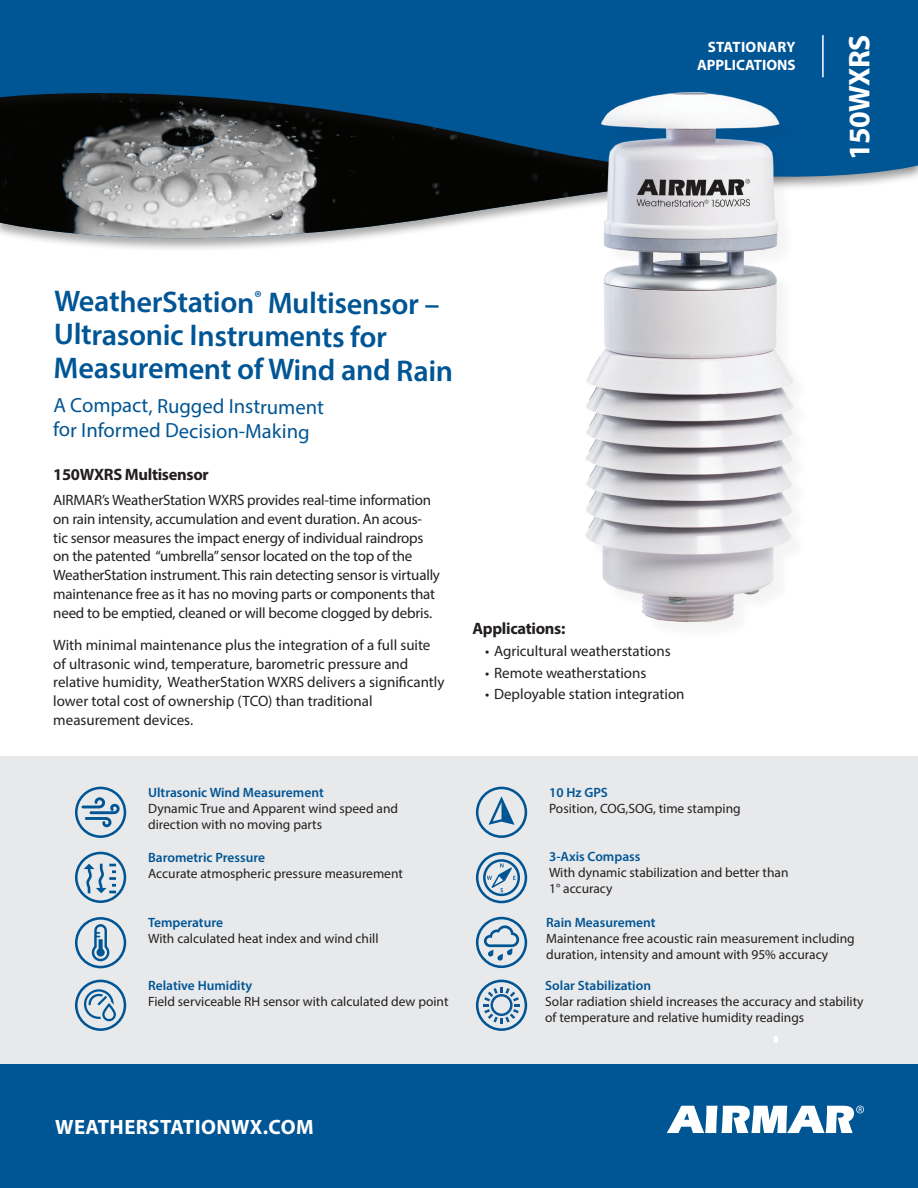
<style>
.page{position:relative;width:918px;height:1188px;background:#fff}
.page>*{position:absolute;margin:0;border:0;box-sizing:border-box;transform-origin:0 0}
.t1{font:600 30.15px/33.3px "Myriad Pro";letter-spacing:-.02em;color:#005595}
.t2{font:700 30px "Myriad Pro";letter-spacing:-.02em;color:#fff}
.t3{font:700 20.85px "Myriad Pro";letter-spacing:.02em;color:#fff}
.t4{font:20.55px/24.8px "Myriad Pro";color:#005595}
.t5{font:700 16.5px "Myriad Pro";letter-spacing:-.02em;color:#231f20}
.t6{font:15px/18.8px "Myriad Pro";letter-spacing:-.015em;color:#231f20}
.t7{font:700 15px/18px "Myriad Pro";color:#fff;text-align:right}
.t8{font:13.5px/16.2px "Myriad Pro";color:#231f20}
.t9{font:600 13.5px "Myriad Pro";color:#005595}
</style>
<div class="page">
<svg style="left:40px;top:240px;width:302px;height:9px"></svg>
<img style="left:0;top:203px;width:571px;height:37px">
<svg style="left:0;top:0;width:918px;height:203px;background:#174e78"></svg>
<div style="left:0;top:756px;width:918px;height:309px;background:#e8e9ea"></div>
<hr style="left:822px;top:35px;width:2px;height:42px;background:#fff">
<svg style="left:75px;top:787px;width:51px;height:51px"></svg>
<svg style="left:75px;top:852px;width:51px;height:51px"></svg>
<svg style="left:75px;top:917px;width:51px;height:51px"></svg>
<svg style="left:75px;top:980px;width:51px;height:51px"></svg>
<svg style="left:476px;top:787px;width:51px;height:51px"></svg>
<svg style="left:476px;top:852px;width:51px;height:51px"></svg>
<img style="left:571px;top:77px;width:241px;height:545px">
<svg style="left:773px;top:1036px;width:5px;height:7px"></svg>
<svg style="left:476px;top:917px;width:51px;height:51px"></svg>
<svg style="left:476px;top:980px;width:51px;height:51px"></svg>
<div style="left:0;top:1065px;width:918px;height:123px;background:#005595"></div>
<svg style="left:667px;top:1106px;width:197px;height:27px"></svg>
<p class="t7" style="left:697px;top:38px;width:100px">STATIONARY<br>APPLICATIONS</p>
<h2 class="t2" style="left:840px;top:160px;width:127px;rotate:-90deg">150WXRS</h2>
<h1 class="t1" style="left:54px;top:285px;width:401px">WeatherStation<sup>®</sup> Multisensor –<br>Ultrasonic Instruments for<br>Measurement of Wind and Rain</h1>
<h3 class="t4" style="left:54px;top:391px;width:272px;rotate:1deg">A Compact, Rugged Instrument for Informed Decision-Making</h3>
<p class="t5" style="left:53px;top:464px;width:157px">150WXRS Multisensor</p>
<p class="t6" style="left:53px;top:490px;width:388px">AIRMAR’s WeatherStation WXRS provides real-time information on rain intensity, accumulation and event duration. An acous&shy;tic sensor measures the impact energy of individual raindrops on the patented “umbrella” sensor located on the top of the WeatherStation instrument. This rain detecting sensor is virtually maintenance free as it has no moving parts or components that need to be emptied, cleaned or will become clogged by debris.</p>
<p class="t6" style="left:53px;top:635px;width:393px">With minimal maintenance plus the integration of a full suite of ultrasonic wind, temperature, barometric pressure and relative humidity, WeatherStation WXRS delivers a significantly lower total cost of ownership (TCO) than traditional measurement devices.</p>
<p class="t5" style="left:472px;top:618px;width:94px">Applications:</p>
<p class="t6" style="left:485px;top:641px;width:187px">• Agricultural weatherstations</p>
<p class="t6" style="left:485px;top:663px;width:163px">• Remote weatherstations</p>
<p class="t6" style="left:485px;top:685px;width:201px">• Deployable station integration</p>
<p class="t9" style="left:148px;top:784px;width:177px">Ultrasonic Wind Measurement</p>
<p class="t8" style="left:148px;top:800px;width:251px">Dynamic True and Apparent wind speed and direction with no moving parts</p>
<p class="t9" style="left:148px;top:849px;width:118px">Barometric Pressure</p>
<p class="t8" style="left:148px;top:865px;width:256px">Accurate atmospheric pressure measurement</p>
<p class="t9" style="left:148px;top:914px;width:76px">Temperature</p>
<p class="t8" style="left:148px;top:931px;width:232px">With calculated heat index and wind chill</p>
<p class="t9" style="left:148px;top:977px;width:106px">Relative Humidity</p>
<p class="t8" style="left:148px;top:993px;width:302px">Field serviceable RH sensor with calculated dew point</p>
<p class="t9" style="left:549px;top:784px;width:60px">10 Hz GPS</p>
<p class="t8" style="left:549px;top:800px;width:193px">Position, COG,SOG, time stamping</p>
<p class="t9" style="left:549px;top:848px;width:93px">3-Axis Compass</p>
<p class="t8" style="left:549px;top:864px;width:241px">With dynamic stabilization and better than<br>1° accuracy</p>
<p class="t9" style="left:546px;top:913px;width:111px">Rain Measurement</p>
<p class="t8" style="left:546px;top:930px;width:310px">Maintenance free acoustic rain measurement including duration, intensity and amount with 95% accuracy</p>
<p class="t9" style="left:545px;top:977px;width:107px">Solar Stabilization</p>
<p class="t8" style="left:545px;top:993px;width:320px">Solar radiation shield increases the accuracy and stability of temperature and relative humidity readings</p>
<h3 class="t3" style="left:55px;top:1113px;width:260px">WEATHERSTATIONWX.COM</h3>
</div>
